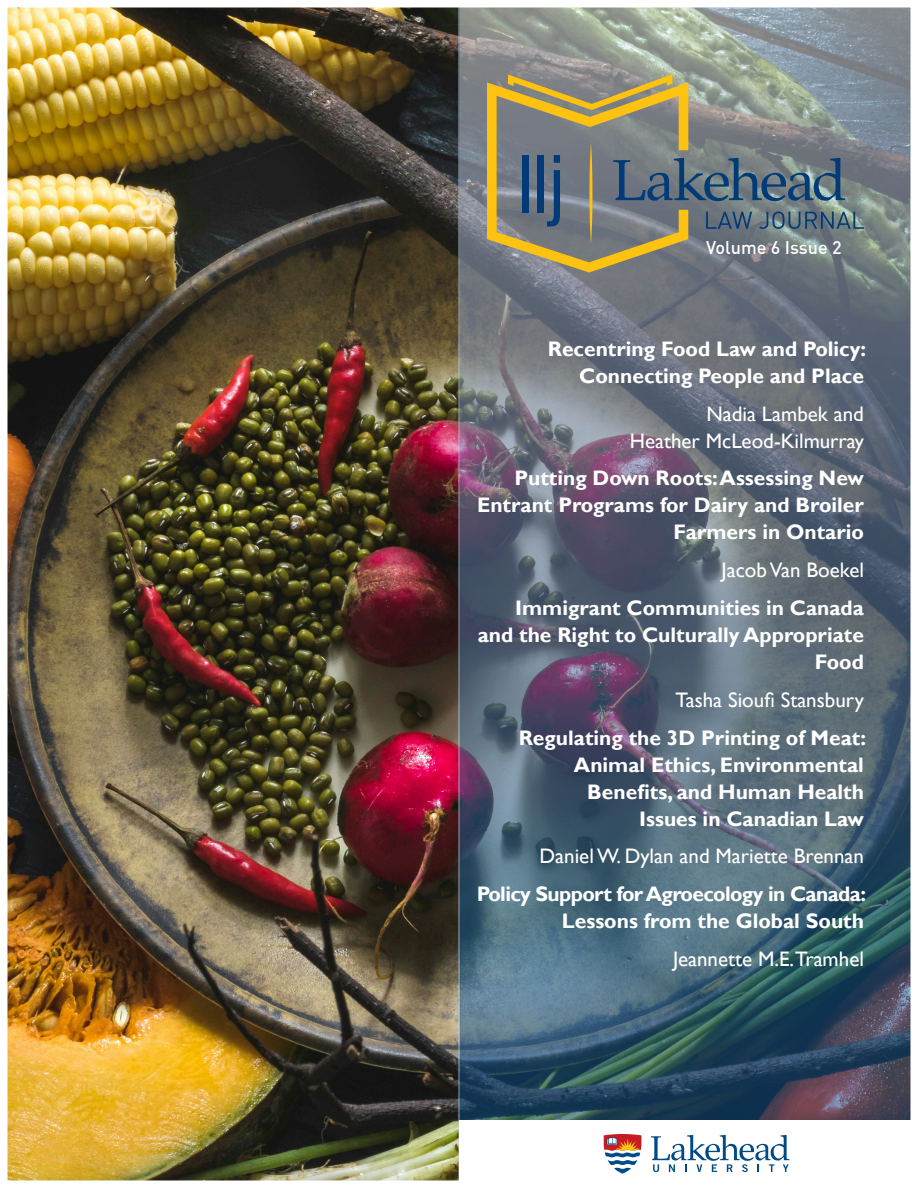
<style>
.page{position:relative;width:918px;height:1188px;background:#fff}
.page>*{position:absolute;margin:0;border:0;box-sizing:border-box;transform-origin:0 0}
.Cover_Titles{font:700 21px/27px "Gill Sans";color:#fff;text-align:right}
.Cover_Authors{font:21px/27px "Gill Sans";color:#fff;text-align:right}
.Cover_Titles-2{font:700 21px/27px "Gill Sans";letter-spacing:-.03em;color:#fff;text-align:right}
.t1{font:500 18px "DIN";color:#fff}
</style>
<div class="page">
<img style="left:7px;top:7px;width:904px;height:1174px">
<p class="t1" style="left:706px;top:236px;width:137px">Volume 6 Issue 2</p>
<p class="Cover_Titles" style="left:548px;top:336px;width:320px">Recentring Food Law and Policy:<br>Connecting People and Place</p>
<p class="Cover_Authors" style="left:630px;top:400px;width:236px">Nadia Lambek and<br>Heather McLeod-Kilmurray</p>
<p class="Cover_Titles" style="left:477px;top:465px;width:388px">Putting Down Roots: Assessing New<br>Entrant Programs for Dairy and Broiler<br>Farmers in Ontario</p>
<p class="Cover_Authors" style="left:722px;top:557px;width:144px">Jacob Van Boekel</p>
<p class="Cover_Titles" style="left:478px;top:595px;width:388px">Immigrant Communities in Canada and the Right to Culturally Appropriate<br>Food</p>
<p class="Cover_Authors" style="left:676px;top:687px;width:190px">Tasha Sioufi Stansbury</p>
<p class="Cover_Titles" style="left:519px;top:725px;width:349px">Regulating the 3D Printing of Meat:<br>Animal Ethics, Environmental<br>Benefits, and Human Health<br>Issues in Canadian Law</p>
<p class="Cover_Authors" style="left:540px;top:843px;width:326px">Daniel W. Dylan and Mariette Brennan</p>
<p class="Cover_Titles-2" style="left:477px;top:881px;width:391px">Policy Support for Agroecology in Canada:<br>Lessons from the Global South</p>
<p class="Cover_Authors" style="left:673px;top:946px;width:192px">Jeannette M.E.Tramhel</p>
</div>
